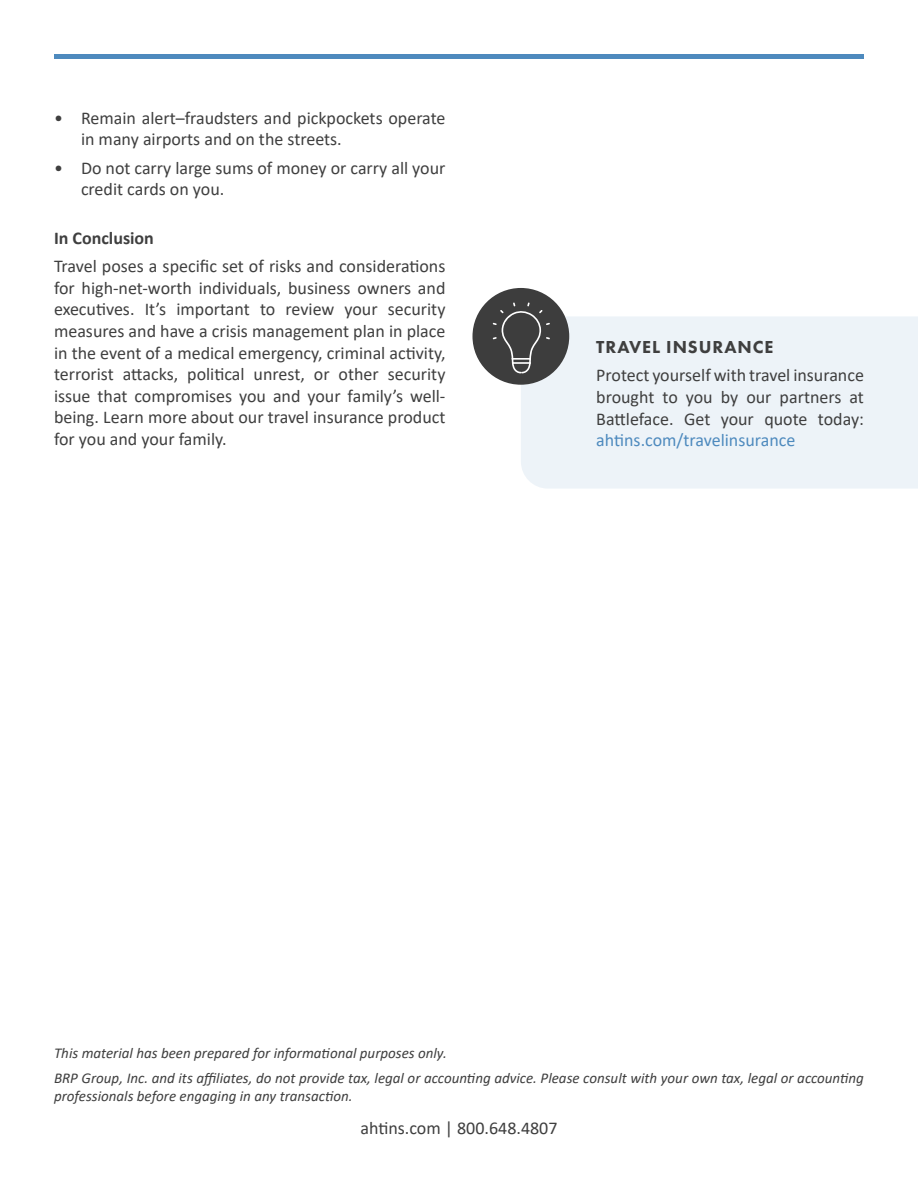
<style>
.page{position:relative;width:918px;height:1188px;background:#fff}
.page>*{position:absolute;margin:0;border:0;box-sizing:border-box;transform-origin:0 0}
.t1{font:18px/21.6px "Calibri";color:#3f3f3f}
.t2{font:18px "Calibri";color:#4e8abe}
.t3{font:800 18px "Futura PT";letter-spacing:.05em;color:#3f3f3f}
.t4{font:700 18px "Calibri";color:#3f3f3f}
.t5{font:italic 15px/24.8px "Calibri";color:#3f3f3f}
</style>
<div class="page">
<div style="left:521px;top:316px;width:397px;height:173px;background:#edf3f8"></div>
<div style="left:472px;top:288px;width:97px;height:97px;background:#3d3d3d;border-radius:50%"></div>
<svg style="left:493px;top:302px;width:57px;height:71px"></svg>
<hr style="left:54px;top:54px;width:810px;height:4px;background:#4e8abe">
<p class="t1" style="left:81px;top:106px;width:366px;text-indent:-27px">• Remain alert–fraudsters and pickpockets operate in many airports and on the streets.</p>
<p class="t1" style="left:81px;top:156px;width:366px;text-indent:-27px">• Do not carry large sums of money or carry all your credit cards on you.</p>
<p class="t4" style="left:54px;top:225px;width:101px">In Conclusion</p>
<p class="t1" style="left:54px;top:255px;width:393px;text-align:justify">Travel poses a specific set of risks and considerations for high-net-worth individuals, business owners and executives. It’s important to review your security measures and have a crisis management plan in place in the event of a medical emergency, criminal activity, terrorist attacks, political unrest, or other security issue that compromises you and your family’s well&shy;being. Learn more about our travel insurance product for you and your family.</p>
<p class="t3" style="left:596px;top:336px;width:179px">TRAVEL INSURANCE</p>
<p class="t1" style="left:596px;top:364px;width:269px;text-align:justify">Protect yourself with travel insurance brought to you by our partners at Battleface. Get your quote today:</p>
<p class="t2" style="left:596px;top:428px;width:201px">ahtins.com/travelinsurance</p>
<p class="t5" style="left:54px;top:1040px;width:811px">This material has been prepared for informational purposes only.<br>BRP Group, Inc. and its affiliates, do not provide tax, legal or accounting advice. Please consult with your own tax, legal or accounting</p>
<p class="t5" style="left:54px;top:1083px;width:300px">professionals before engaging in any transaction.</p>
<p class="t1" style="left:360px;top:1117px;width:199px">ahtins.com | 800.648.4807</p>
</div>
